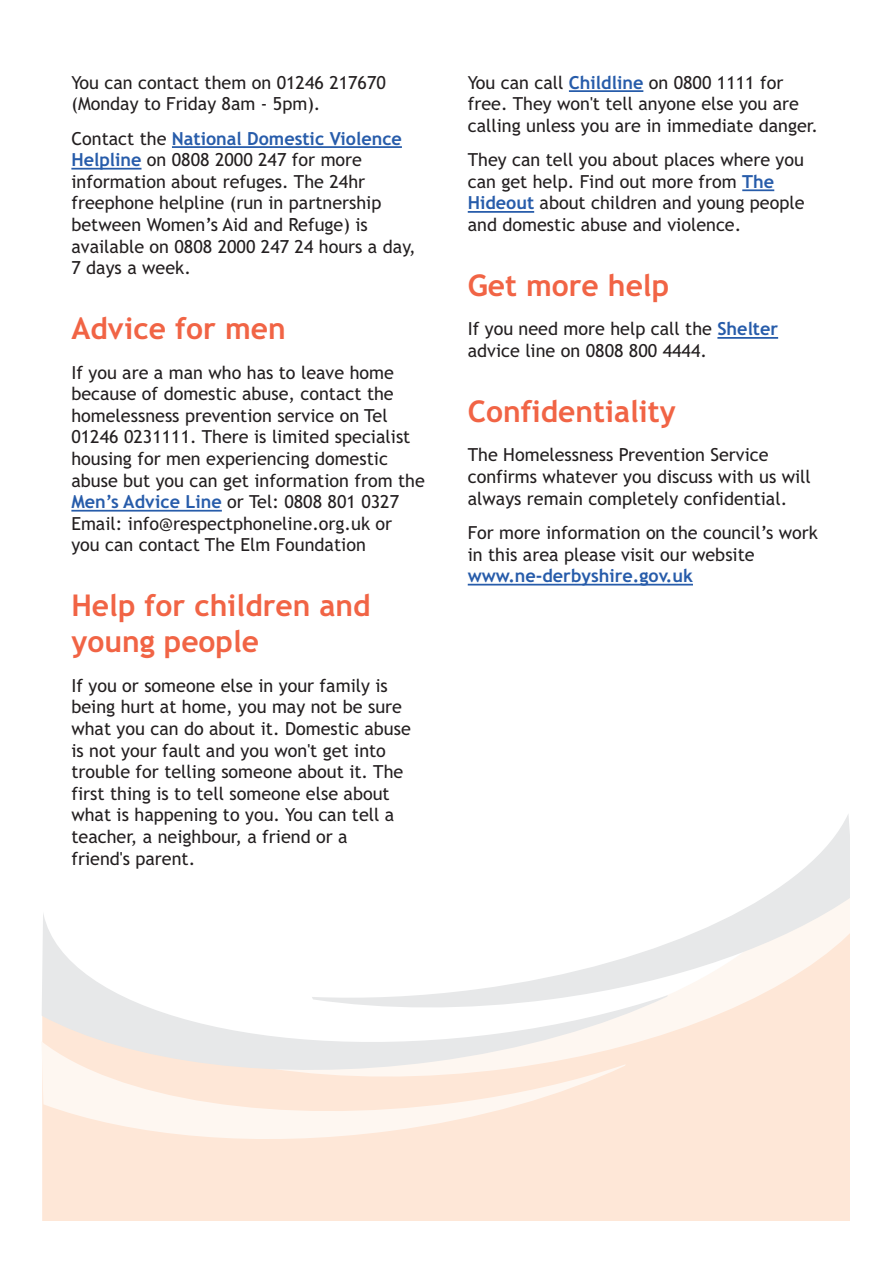
<style>
.page{position:relative;width:893px;height:1263px;background:#fff}
.page>*{position:absolute;margin:0;border:0;box-sizing:border-box;transform-origin:0 0}
.t1{font:700 30px/36px "Trebuchet MS";color:#f16445}
.t2{font:18px/21.6px "Trebuchet MS";color:#231f20}
.t3{font:700 18px "Trebuchet MS";color:#275caa}
.s1{font-weight:700;color:#275caa}
</style>
<div class="page">
<div style="left:42px;top:1079px;width:808px;height:141px;background:#fee7d7"></div>
<div style="left:668px;top:1010px;width:182px;height:69px;background:#fee7d7"></div>
<svg style="left:42px;top:1082px;width:584px;height:66px;fill:#fee7d7"></svg>
<svg style="left:668px;top:814px;width:182px;height:196px"></svg>
<svg style="left:42px;top:914px;width:626px;height:168px"></svg>
<hr style="left:172px;top:146px;width:230px;height:2px;background:#275caa">
<hr style="left:71px;top:168px;width:70px;height:2px;background:#275caa">
<hr style="left:71px;top:510px;width:151px;height:2px;background:#275caa">
<hr style="left:569px;top:90px;width:74px;height:2px;background:#275caa">
<hr style="left:742px;top:189px;width:32px;height:2px;background:#275caa">
<hr style="left:468px;top:211px;width:66px;height:2px;background:#275caa">
<hr style="left:717px;top:337px;width:61px;height:2px;background:#275caa">
<hr style="left:468px;top:584px;width:225px;height:1px;background:#275caa">
<p class="t2" style="left:71px;top:72px;width:316px">You can contact them on 01246 217670 (Monday to Friday 8am - 5pm).</p>
<p class="t2" style="left:71px;top:128px;width:346px">Contact the <span class="s1">National Domestic Violence Helpline</span> on 0808 2000 247 for more information about refuges. The 24hr freephone helpline (run in partnership between Women’s Aid and Refuge) is available on 0808 2000 247 24 hours a day, 7 days a week.</p>
<h1 class="t1" style="left:71px;top:310px;width:216px">Advice for men</h1>
<p class="t2" style="left:71px;top:362px;width:355px">If you are a man who has to leave home because of domestic abuse, contact the homelessness prevention service on Tel 01246 0231111. There is limited specialist housing for men experiencing domestic abuse but you can get information from the <span class="s1">Men’s Advice Line</span> or Tel: 0808 801 0327<br>Email: info@respectphoneline.org.uk or you can contact The Elm Foundation</p>
<h1 class="t1" style="left:71px;top:588px;width:301px">Help for children and young people</h1>
<p class="t2" style="left:71px;top:675px;width:341px">If you or someone else in your family is being hurt at home, you may not be sure what you can do about it. Domestic abuse is not your fault and you won't get into trouble for telling someone about it. The first thing is to tell someone else about what is happening to you. You can tell a teacher, a neighbour, a friend or a<br>friend's parent.</p>
<p class="t2" style="left:468px;top:72px;width:352px">You can call <span class="s1">Childline</span> on 0800 1111 for free. They won't tell anyone else you are calling unless you are in immediate danger.</p>
<p class="t2" style="left:468px;top:149px;width:338px">They can tell you about places where you can get help. Find out more from <span class="s1">The Hideout</span> about children and young people and domestic abuse and violence.</p>
<h1 class="t1" style="left:468px;top:267px;width:203px">Get more help</h1>
<p class="t2" style="left:468px;top:318px;width:312px">If you need more help call the <span class="s1">Shelter </span>advice line on 0808 800 4444.</p>
<h1 class="t1" style="left:468px;top:393px;width:209px">Confidentiality</h1>
<p class="t2" style="left:468px;top:444px;width:345px">The Homelessness Prevention Service confirms whatever you discuss with us will always remain completely confidential.</p>
<p class="t2" style="left:468px;top:522px;width:352px">For more information on the council’s work in this area please visit our website</p>
<p class="t3" style="left:468px;top:565px;width:227px">www.ne-derbyshire.gov.uk</p>
</div>
